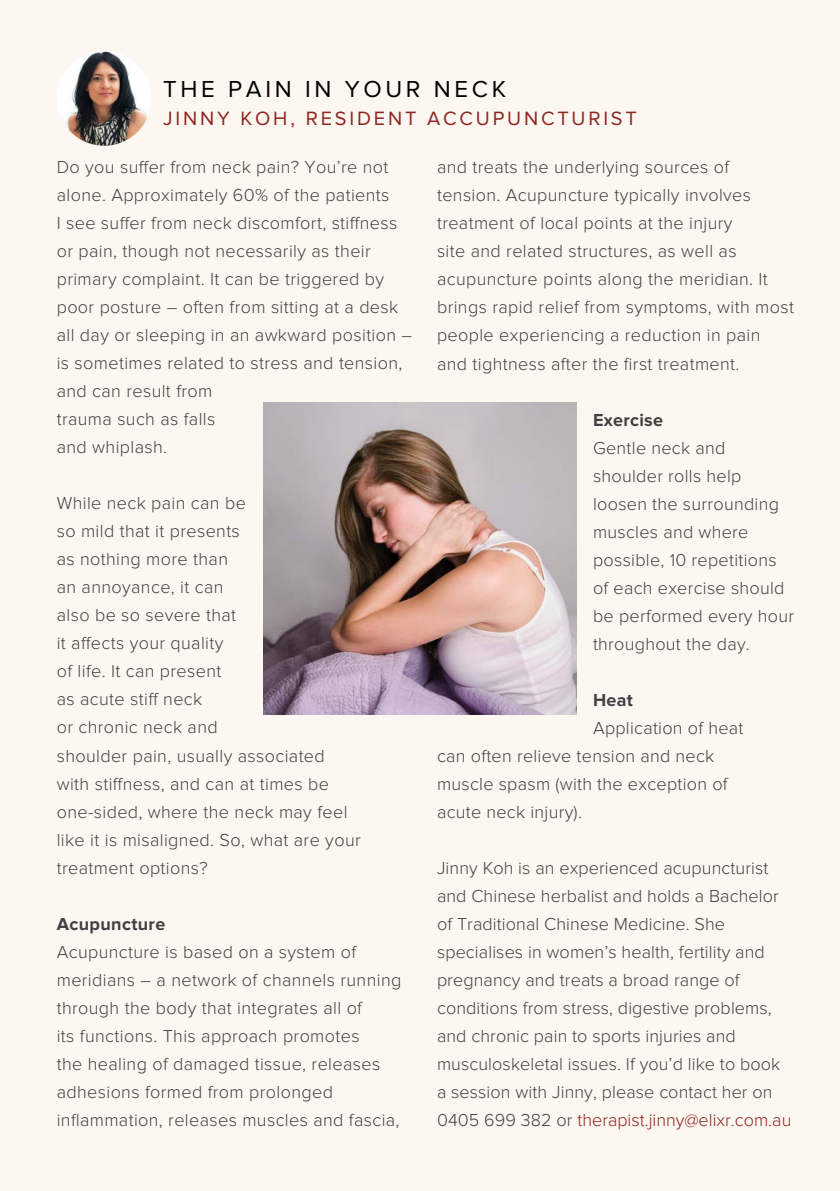
<style>
.page{position:relative;width:840px;height:1191px;background:#fff}
.page>*{position:absolute;margin:0;border:0;box-sizing:border-box;transform-origin:0 0}
.t1{font:24px "Proxima Nova";letter-spacing:.15em;color:#000}
.t2{font:20px "Proxima Nova";letter-spacing:.14em;color:#90241f}
.t3{font:300 18px/28px "Proxima Nova";letter-spacing:.02em;color:#414042}
.t4{font:700 18px "Proxima Nova";letter-spacing:.02em;color:#414042}
.s1{color:#90241f}
</style>
<div class="page">
<div style="left:0;top:0;width:839px;height:1191px;background:#fcf7f0"></div>
<img style="left:57px;top:51px;width:94px;height:95px;border-radius:47px">
<img style="left:264px;top:403px;width:311px;height:311px">
<h1 class="t1" style="left:163px;top:76px;width:344px">THE PAIN IN YOUR NECK</h1>
<p class="t2" style="left:163px;top:107px;width:475px">JINNY KOH, RESIDENT ACCUPUNCTURIST</p>
<p class="t3" style="left:57px;top:153px;width:357px">Do you suffer from neck pain? You’re not alone. Approximately 60% of the patients<br>I see suffer from neck discomfort, stiffness or pain, though not necessarily as their primary complaint. It can be triggered by poor posture – often from sitting at a desk all day or sleeping in an awkward position – is sometimes related to stress and tension, and can result from<br>trauma such as falls<br>and whiplash.</p>
<p class="t3" style="left:57px;top:489px;width:305px">While neck pain can be<br>so mild that it presents<br>as nothing more than<br>an annoyance, it can<br>also be so severe that<br>it affects your quality<br>of life. It can present<br>as acute stiff neck<br>or chronic neck and<br>shoulder pain, usually associated with stiffness, and can at times be one-sided, where the neck may feel like it is misaligned. So, what are your treatment options?</p>
<p class="t4" style="left:57px;top:913px;width:110px">Acupuncture</p>
<p class="t3" style="left:57px;top:937px;width:346px">Acupuncture is based on a system of meridians – a network of channels running through the body that integrates all of<br>its functions. This approach promotes<br>the healing of damaged tissue, releases adhesions formed from prolonged inflammation, releases muscles and fascia,</p>
<p class="t3" style="left:437px;top:154px;width:358px">and treats the underlying sources of tension. Acupuncture typically involves treatment of local points at the injury<br>site and related structures, as well as acupuncture points along the meridian. It brings rapid relief from symptoms, with most people experiencing a reduction in pain and tightness after the first treatment.</p>
<p class="t4" style="left:592px;top:409px;width:71px">Exercise</p>
<p class="t3" style="left:592px;top:434px;width:202px">Gentle neck and shoulder rolls help loosen the surrounding muscles and where possible, 10 repetitions of each exercise should be performed every hour throughout the day.</p>
<p class="t4" style="left:592px;top:689px;width:41px">Heat</p>
<p class="t3" style="left:437px;top:714px;width:308px;text-indent:156px">Application of heat can often relieve tension and neck muscle spasm (with the exception of acute neck injury).</p>
<p class="t3" style="left:437px;top:854px;width:356px">Jinny Koh is an experienced acupuncturist and Chinese herbalist and holds a Bachelor of Traditional Chinese Medicine. She specialises in women’s health, fertility and pregnancy and treats a broad range of conditions from stress, digestive problems, and chronic pain to sports injuries and musculoskeletal issues. If you’d like to book a session with Jinny, please contact her on 0405 699 382 or <span class="s1">therapist.jinny@elixr.com.au</span></p>
</div>
